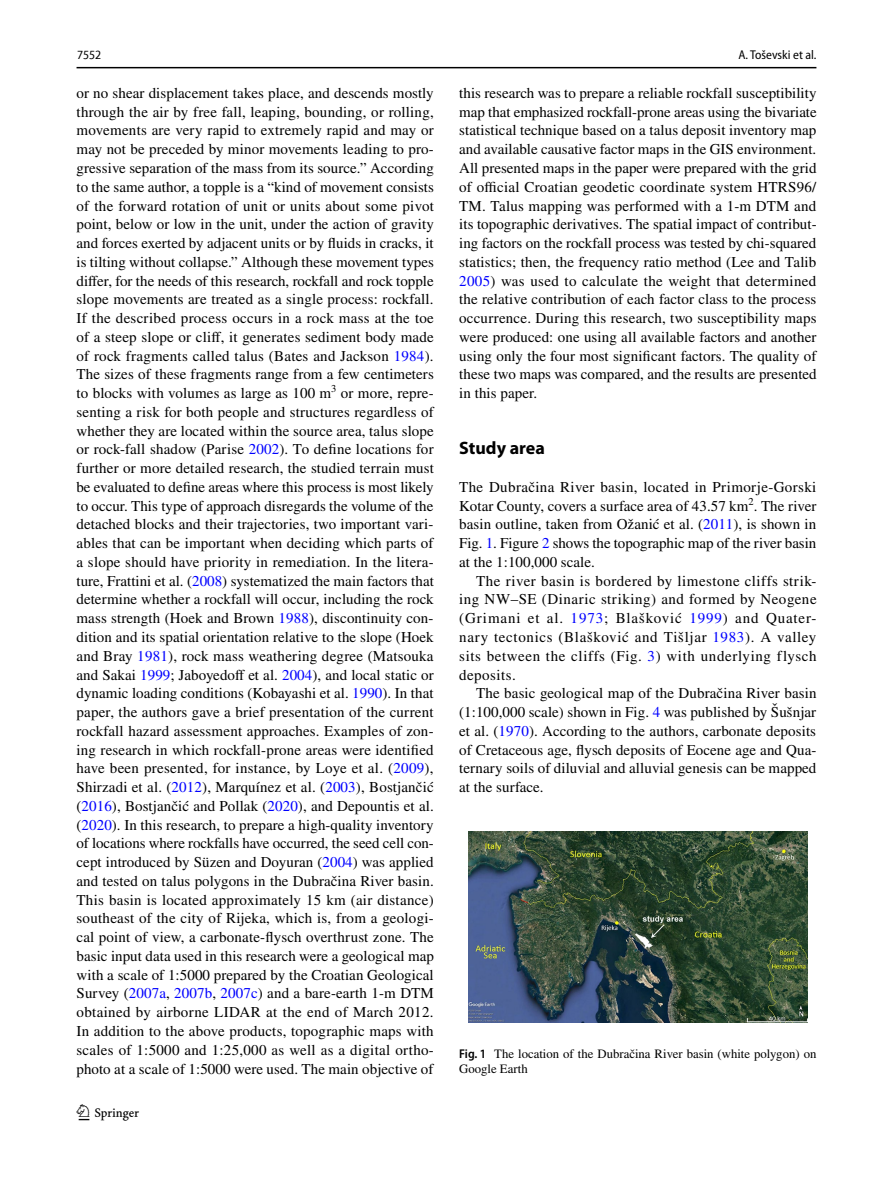
<style>
.page{position:relative;width:893px;height:1187px;background:#fff}
.page>*{position:absolute;margin:0;border:0;box-sizing:border-box;transform-origin:0 0}
.t1{font:22.5px "Springnew Regular 2";color:#000}
.t2{font:700 18px "Myriad Pro";color:#000}
.t3{font:15px/18.8px "STIX";letter-spacing:.005em;color:#000;text-align:justify}
.t4{font:12.75px/15px "STIX";color:#000}
.t5{font:12.75px "Myriad Pro Semi Cn 2";color:#000}
.t6{font:semi-condensed 12.75px "Myriad Pro Unic";color:#000}
.s1{color:#00f}
.s2{font-family:"Myriad Pro";font-weight:600;font-stretch:semi-condensed}
</style>
<div class="page">
<hr style="left:77px;top:67px;width:739px;height:1px;background:#000">
<img style="left:468px;top:831px;width:339px;height:191px">
<p class="t6" style="left:77px;top:50px;width:26px">7552</p>
<p class="t5" style="left:738px;top:48px;width:79px">A. Toševski et al.</p>
<p class="t3" style="left:77px;top:84px;width:359px">or no shear displacement takes place, and descends mostly through the air by free fall, leaping, bounding, or rolling, movements are very rapid to extremely rapid and may or may not be preceded by minor movements leading to pro&shy;gressive separation of the mass from its source.” According to the same author, a topple is a “kind of movement consists of the forward rotation of unit or units about some pivot point, below or low in the unit, under the action of gravity and forces exerted by adjacent units or by fluids in cracks, it is tilting without collapse.” Although these movement types differ, for the needs of this research, rockfall and rock topple slope movements are treated as a single process: rockfall.<br>If the described process occurs in a rock mass at the toe of a steep slope or cliff, it generates sediment body made of rock fragments called talus (Bates and Jackson <span class="s1">1984</span>).<br>The sizes of these fragments range from a few centimeters to blocks with volumes as large as 100 m<sup>3</sup> or more, repre&shy;senting a risk for both people and structures regardless of whether they are located within the source area, talus slope or rock-fall shadow (Parise <span class="s1">2002</span>). To define locations for further or more detailed research, the studied terrain must be evaluated to define areas where this process is most likely to occur. This type of approach disregards the volume of the detached blocks and their trajectories, two important vari&shy;ables that can be important when deciding which parts of a slope should have priority in remediation. In the litera&shy;ture, Frattini et al. (<span class="s1">2008</span>) systematized the main factors that determine whether a rockfall will occur, including the rock mass strength (Hoek and Brown <span class="s1">1988</span>), discontinuity con&shy;dition and its spatial orientation relative to the slope (Hoek and Bray <span class="s1">1981</span>), rock mass weathering degree (Matsouka and Sakai <span class="s1">1999</span>; Jaboyedoff et al. <span class="s1">2004</span>), and local static or dynamic loading conditions (Kobayashi et al. <span class="s1">1990</span>). In that paper, the authors gave a brief presentation of the current rockfall hazard assessment approaches. Examples of zon&shy;ing research in which rockfall-prone areas were identified have been presented, for instance, by Loye et al. (<span class="s1">2009</span>), Shirzadi et al. (<span class="s1">2012</span>), Marquínez et al. (<span class="s1">2003</span>), Bostjančić (<span class="s1">2016</span>), Bostjančić and Pollak (<span class="s1">2020</span>), and Depountis et al. (<span class="s1">2020</span>). In this research, to prepare a high-quality inventory of locations where rockfalls have occurred, the seed cell con&shy;cept introduced by Süzen and Doyuran (<span class="s1">2004</span>) was applied and tested on talus polygons in the Dubračina River basin.<br>This basin is located approximately 15 km (air distance) southeast of the city of Rijeka, which is, from a geologi&shy;cal point of view, a carbonate-flysch overthrust zone. The basic input data used in this research were a geological map with a scale of 1:5000 prepared by the Croatian Geological Survey (<span class="s1">2007a</span>, <span class="s1">2007b</span>, <span class="s1">2007c</span>) and a bare-earth 1-m DTM obtained by airborne LIDAR at the end of March 2012.<br>In addition to the above products, topographic maps with scales of 1:5000 and 1:25,000 as well as a digital ortho&shy;photo at a scale of 1:5000 were used. The main objective of</p>
<p class="t3" style="left:459px;top:84px;width:359px">this research was to prepare a reliable rockfall susceptibility map that emphasized rockfall-prone areas using the bivariate statistical technique based on a talus deposit inventory map and available causative factor maps in the GIS environment.<br>All presented maps in the paper were prepared with the grid of official Croatian geodetic coordinate system HTRS96/ TM. Talus mapping was performed with a 1-m DTM and its topographic derivatives. The spatial impact of contribut&shy;ing factors on the rockfall process was tested by chi-squared statistics; then, the frequency ratio method (Lee and Talib <span class="s1">2005</span>) was used to calculate the weight that determined the relative contribution of each factor class to the process occurrence. During this research, two susceptibility maps were produced: one using all available factors and another using only the four most significant factors. The quality of these two maps was compared, and the results are presented in this paper.</p>
<p class="t2" style="left:459px;top:436px;width:87px">Study area</p>
<p class="t3" style="left:459px;top:478px;width:359px">The Dubračina River basin, located in Primorje-Gorski Kotar County, covers a surface area of 43.57 km<sup>2</sup>. The river basin outline, taken from Ožanić et al. (<span class="s1">2011</span>), is shown in Fig. <span class="s1">1</span>. Figure <span class="s1">2</span> shows the topographic map of the river basin at the 1:100,000 scale.</p>
<p class="t3" style="left:459px;top:572px;width:359px;text-indent:17px">The river basin is bordered by limestone cliffs strik&shy;ing NW–SE (Dinaric striking) and formed by Neogene (Grimani et al. <span class="s1">1973</span>; Blašković <span class="s1">1999</span>) and Quater&shy;nary tectonics (Blašković and Tišljar <span class="s1">1983</span>). A valley sits between the cliffs (Fig. <span class="s1">3</span>) with underlying flysch deposits.</p>
<p class="t3" style="left:459px;top:684px;width:359px;text-indent:17px">The basic geological map of the Dubračina River basin (1:100,000 scale) shown in Fig. <span class="s1">4</span> was published by Šušnjar et al. (<span class="s1">1970</span>). According to the authors, carbonate deposits of Cretaceous age, flysch deposits of Eocene age and Qua&shy;ternary soils of diluvial and alluvial genesis can be mapped at the surface.</p>
<p class="t4" style="left:459px;top:1046px;width:359px"><span class="s2">Fig. 1</span> The location of the Dubračina River basin (white polygon) on<br>Google Earth</p>
<h1 class="t1" style="left:79px;top:1104px;width:62px">1 3</h1>
</div>
